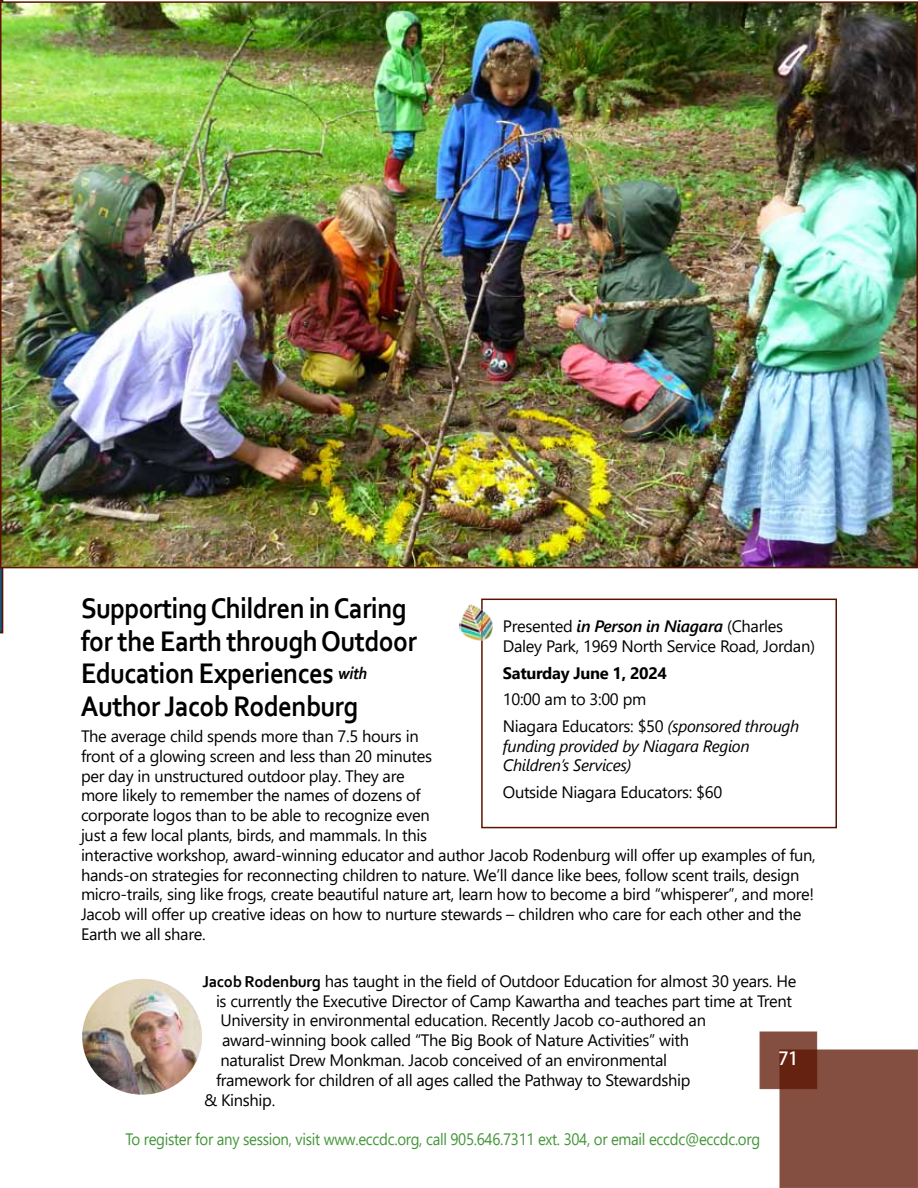
<style>
.page{position:relative;width:918px;height:1188px;background:#fff}
.page>*{position:absolute;margin:0;border:0;box-sizing:border-box;transform-origin:0 0}
.t1{font:700 29.7px/32.4px "Corbel";letter-spacing:-.02em;color:#000;scale:.91 1}
.t2{font:500 18px "Koz Go Pro";color:#fff}
.t3{font:16.5px/19.8px "Segoe UI";letter-spacing:-.02em;color:#000}
.t4{font:16.5px "Segoe UI";letter-spacing:-.02em;color:#439539;scale:.91 1}
.t5{font:italic 16.5px/19.8px "Segoe UI";letter-spacing:-.02em;color:#000}
.t6{font:700 16.5px "Segoe UI";letter-spacing:-.02em;color:#000}
.s1{font-style:italic;font-size:17.25px}
.s2{font-family:"Corbel";font-weight:700}
.s3{font-weight:600;font-style:italic}
.s4{font-style:italic}
</style>
<div class="page">
<img style="left:0;top:0;width:3px;height:633px">
<div style="left:780px;top:1050px;width:138px;height:138px;background:#844e40"></div>
<img style="left:3px;top:4px;width:912px;height:561px">
<div style="left:481px;top:599px;width:356px;height:229px;border:2px solid #5b1400"></div>
<img style="left:460px;top:604px;width:33px;height:37px">
<svg style="left:760px;top:1032px;width:57px;height:57px;background:#753a2a"></svg>
<img style="left:82px;top:979px;width:120px;height:116px">
<h1 class="t1" style="left:81px;top:592px;width:371px">Supporting Children in Caring for the Earth through Outdoor<br>Education Experiences <span class="s1">with<br></span>Author Jacob Rodenburg</h1>
<p class="t3" style="left:81px;top:725px;width:736px">The average child spends more than 7.5 hours in<br>front of a glowing screen and less than 20 minutes<br>per day in unstructured outdoor play. They are<br>more likely to remember the names of dozens of<br>corporate logos than to be able to recognize even<br>just a few local plants, birds, and mammals. In this<br>interactive workshop, award-winning educator and author Jacob Rodenburg will offer up examples of fun, hands-on strategies for reconnecting children to nature. We’ll dance like bees, follow scent trails, design micro-trails, sing like frogs, create beautiful nature art, learn how to become a bird “whisperer”, and more!<br>Jacob will offer up creative ideas on how to nurture stewards – children who care for each other and the Earth we all share.</p>
<p class="t3" style="left:203px;top:970px;width:595px"><span class="s2">Jacob Rodenburg</span> has taught in the field of Outdoor Education for almost 30 years. He</p>
<p class="t3" style="left:216px;top:989px;width:578px">is currently the Executive Director of Camp Kawartha and teaches part time at Trent</p>
<p class="t3" style="left:221px;top:1009px;width:487px">University in environmental education. Recently Jacob co-authored an</p>
<p class="t3" style="left:222px;top:1029px;width:469px">award-winning book called “The Big Book of Nature Activities” with</p>
<p class="t3" style="left:221px;top:1049px;width:448px">naturalist Drew Monkman. Jacob conceived of an environmental</p>
<p class="t3" style="left:216px;top:1069px;width:476px">framework for children of all ages called the Pathway to Stewardship</p>
<p class="t3" style="left:204px;top:1088px;width:73px">&amp; Kinship.</p>
<p class="t3" style="left:503px;top:615px;width:314px">Presented <span class="s3">in Person in Niagara</span> (Charles<br>Daley Park, 1969 North Service Road, Jordan)</p>
<p class="t6" style="left:503px;top:657px;width:166px">Saturday June 1, 2024</p>
<p class="t3" style="left:503px;top:685px;width:298px;line-height:26.5px">10:00 am to 3:00 pm<br>Niagara Educators: $50 <span class="s4">(sponsored through</span></p>
<p class="t5" style="left:503px;top:733px;width:248px">funding provided by Niagara Region<br>Children’s Services)</p>
<p class="t3" style="left:503px;top:781px;width:221px">Outside Niagara Educators: $60</p>
<p class="t2" style="left:778px;top:1046px;width:21px">71</p>
<p class="t4" style="left:125px;top:1124px;width:699px">To register for any session, visit www.eccdc.org, call 905.646.7311 ext. 304, or email eccdc@eccdc.org</p>
</div>
